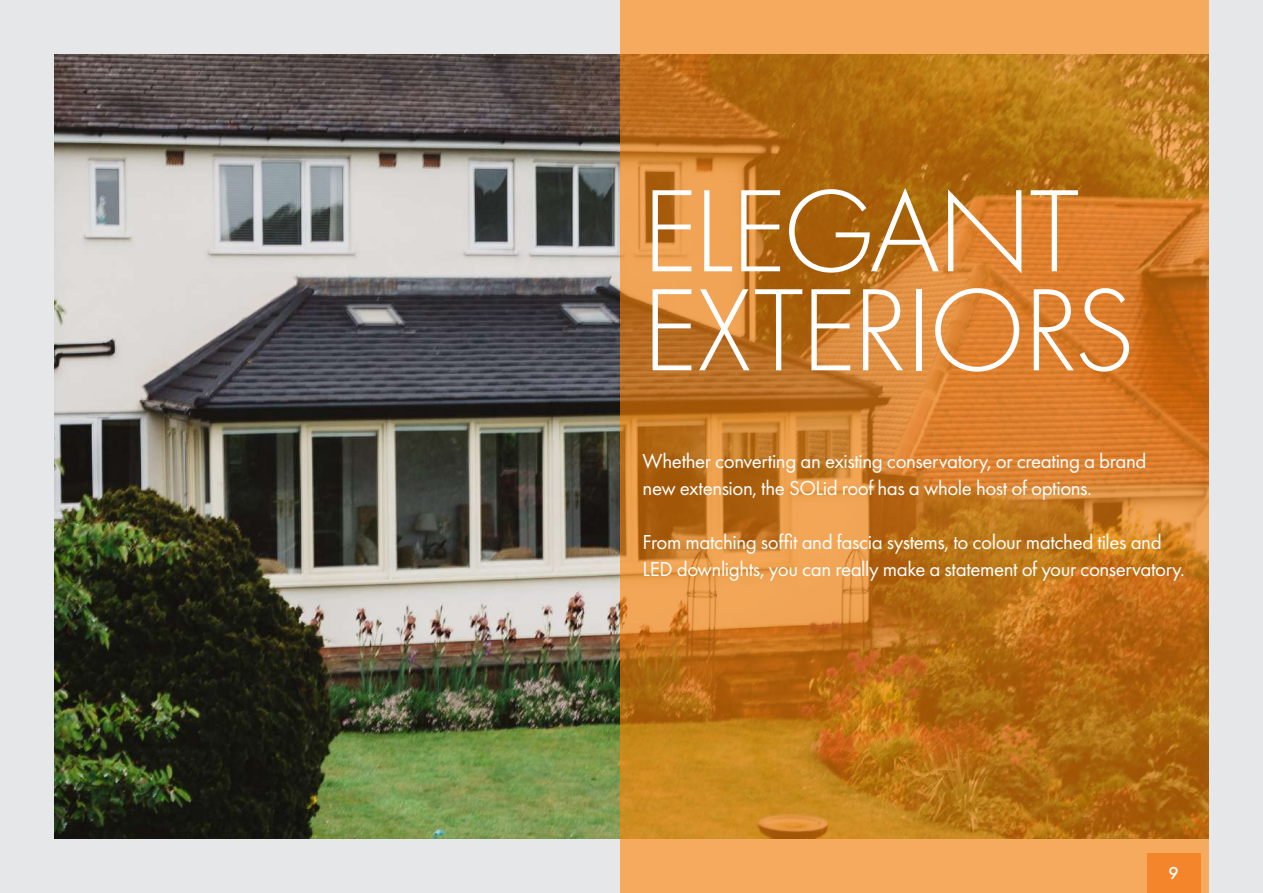
<style>
.page{position:relative;width:1263px;height:893px;background:#e6e7e9}
.page>*{position:absolute;margin:0;border:0;box-sizing:border-box;transform-origin:0 0}
.t1{font:300 121.5px/99px "Futura PT";letter-spacing:-.03em;color:#fff}
.t2{font:21px/27px "Futura PT";letter-spacing:-.02em;color:#fff}
.t3{font:500 18px "Futura PT";color:#fff}
</style>
<div class="page">
<img style="left:54px;top:54px;width:567px;height:785px">
<svg style="left:621px;top:0;width:588px;height:893px;background:#ca7d28"></svg>
<div style="left:1147px;top:854px;width:53px;height:39px;background:#f5852a"></div>
<h1 class="t1" style="left:642px;top:182px;width:495px">ELEGANT<br>EXTERIORS</h1>
<p class="t2" style="left:643px;top:448px;width:505px">Whether converting an existing conservatory, or creating a brand new extension, the SOLid roof has a whole host of options.</p>
<p class="t2" style="left:643px;top:529px;width:544px">From matching soffit and fascia systems, to colour matched tiles and<br>LED downlights, you can really make a statement of your conservatory.</p>
<p class="t3" style="left:1168px;top:862px;width:12px">9</p>
</div>
